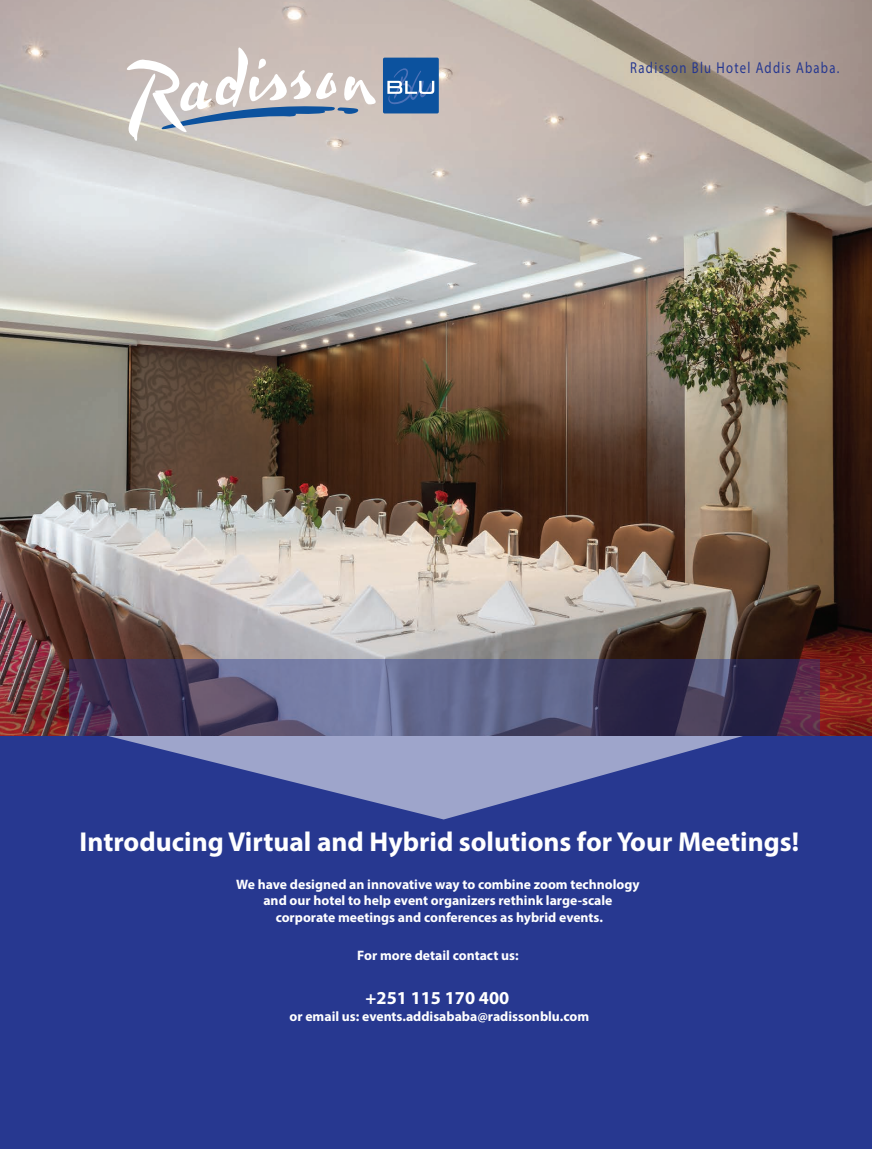
<style>
.page{position:relative;width:872px;height:1149px;background:#fff}
.page>*{position:absolute;margin:0;border:0;box-sizing:border-box;transform-origin:0 0}
.t1{font:700 27.45px "Myriad Pro";color:#fff}
.t2{font:700 18.3px "Myriad Pro";color:#fff}
.t3{font:15.75px "Myriad Pro";letter-spacing:.1em;color:#273890;scale:.8 1}
.t4{font:700 13.65px/16.5px "Myriad Pro";color:#fff;text-align:center}
</style>
<div class="page">
<div style="left:0;top:735px;width:872px;height:413px;background:#273890"></div>
<img style="left:0;top:0;width:872px;height:735px">
<svg style="left:69px;top:659px;width:751px;height:489px;background:#36438f"></svg>
<div style="left:383px;top:58px;width:56px;height:55px;background:#0c529e;border-radius:2px"></div>
<svg style="left:125px;top:44px;width:309px;height:97px"></svg>
<p class="t3" style="left:630px;top:58px;width:263px">Radisson Blu Hotel Addis Ababa.</p>
<h1 class="t1" style="left:80px;top:823px;width:721px">Introducing Virtual and Hybrid solutions for Your Meetings!</h1>
<p class="t4" style="left:236px;top:875px;width:405px">We have designed an innovative way to combine zoom technology and our hotel to help event organizers rethink large-scale corporate meetings and conferences as hybrid events.</p>
<p class="t4" style="left:357px;top:946px;width:163px">For more detail contact us:</p>
<h2 class="t2" style="left:366px;top:985px;width:145px">+251 115 170 400</h2>
<p class="t4" style="left:289px;top:1006px;width:301px">or email us: events.addisababa@radissonblu.com</p>
</div>
